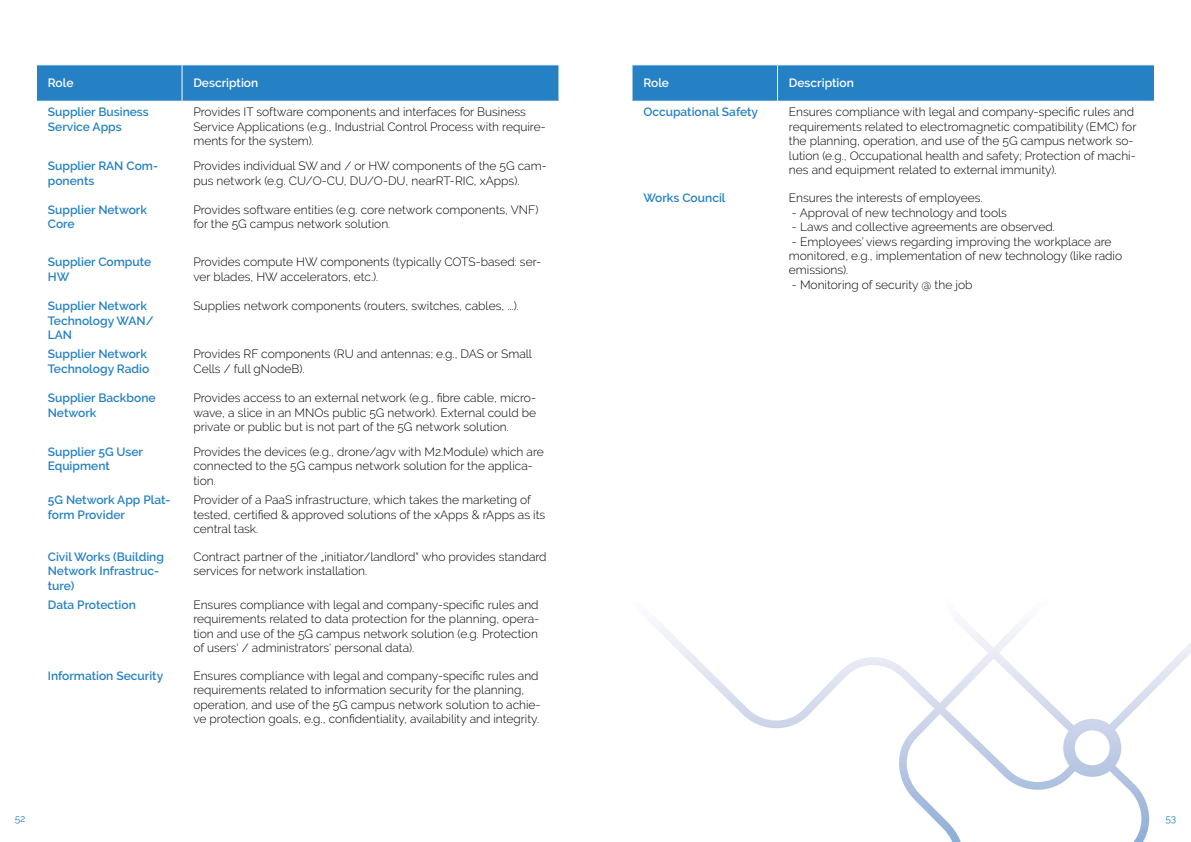
<style>
.page{position:relative;width:1191px;height:842px;background:#fff}
.page>*{position:absolute;margin:0;border:0;box-sizing:border-box;transform-origin:0 0}
.t1{font:300 12px/14.4px "Raleway";color:#000}
.t2{font:600 12px/14.4px "Raleway";color:#2581c4}
.t3{font:600 12px "Raleway";color:#fff}
.t4{font:10px "Raleway";color:#2581c4}
</style>
<div class="page">
<div style="left:37px;top:65px;width:521px;height:36px;background:#2581c4"></div>
<hr style="left:181px;top:65px;width:1px;height:36px;background:#fff">
<div style="left:632px;top:65px;width:522px;height:36px;background:#2581c4"></div>
<hr style="left:777px;top:65px;width:1px;height:36px;background:#fff">
<svg style="left:656px;top:627px;width:535px;height:215px"></svg>
<p class="t3" style="left:48px;top:76px;width:27px">Role</p>
<p class="t3" style="left:193px;top:76px;width:66px">Description</p>
<p class="t2" style="left:48px;top:105px;width:103px">Supplier Business<br>Service Apps</p>
<p class="t1" style="left:193px;top:105px;width:354px">Provides IT software components and interfaces for Business<br>Service Applications (e.g., Industrial Control Process with require&shy;ments for the system).</p>
<p class="t2" style="left:48px;top:159px;width:112px">Supplier RAN Com&shy;ponents</p>
<p class="t1" style="left:193px;top:159px;width:355px">Provides individual SW and / or HW components of the 5G cam&shy;pus network (e.g. CU/O-CU, DU/O-DU, nearRT-RIC, xApps).</p>
<p class="t2" style="left:48px;top:202px;width:101px">Supplier Network<br>Core</p>
<p class="t1" style="left:193px;top:202px;width:346px">Provides software entities (e.g. core network components, VNF) for the 5G campus network solution.</p>
<p class="t2" style="left:48px;top:255px;width:105px">Supplier Compute<br>HW</p>
<p class="t1" style="left:193px;top:255px;width:349px">Provides compute HW components (typically COTS-based: ser&shy;ver blades, HW accelerators, etc.).</p>
<p class="t2" style="left:48px;top:299px;width:107px">Supplier Network<br>Technology WAN/<br>LAN</p>
<p class="t1" style="left:193px;top:299px;width:327px">Supplies network components (routers, switches, cables, ...).</p>
<p class="t2" style="left:48px;top:347px;width:103px">Supplier Network<br>Technology Radio</p>
<p class="t1" style="left:193px;top:347px;width:340px">Provides RF components (RU and antennas; e.g., DAS or Small<br>Cells / full gNodeB).</p>
<p class="t2" style="left:48px;top:391px;width:109px">Supplier Backbone<br>Network</p>
<p class="t1" style="left:193px;top:391px;width:344px;text-align:justify">Provides access to an external network (e.g., fibre cable, micro&shy;wave, a slice in an MNOs public 5G network). External could be private or public but is not part of the 5G network solution.</p>
<p class="t2" style="left:48px;top:445px;width:97px">Supplier 5G User<br>Equipment</p>
<p class="t1" style="left:193px;top:444px;width:352px">Provides the devices (e.g., drone/agv with M2.Module) which are connected to the 5G campus network solution for the applica&shy;tion.</p>
<p class="t2" style="left:48px;top:493px;width:124px">5G Network App Plat&shy;form Provider</p>
<p class="t1" style="left:193px;top:493px;width:353px">Provider of a PaaS infrastructure, which takes the marketing of tested, certified &amp; approved solutions of the xApps &amp; rApps as its central task.</p>
<p class="t2" style="left:48px;top:549px;width:118px">Civil Works (Building<br>Network Infrastruc&shy;ture)</p>
<p class="t1" style="left:193px;top:549px;width:355px">Contract partner of the „initiator/landlord“ who provides standard services for network installation.</p>
<p class="t2" style="left:48px;top:597px;width:90px">Data Protection</p>
<p class="t1" style="left:193px;top:597px;width:347px;text-align:justify">Ensures compliance with legal and company-specific rules and requirements related to data protection for the planning, opera&shy;tion and use of the 5G campus network solution (e.g. Protection of users‘ / administrators‘ personal data).</p>
<p class="t2" style="left:48px;top:668px;width:117px">Information Security</p>
<p class="t1" style="left:193px;top:668px;width:349px">Ensures compliance with legal and company-specific rules and requirements related to information security for the planning, operation, and use of the 5G campus network solution to achie&shy;ve protection goals, e.g., confidentiality, availability and integrity.</p>
<p class="t3" style="left:643px;top:76px;width:27px">Role</p>
<p class="t3" style="left:789px;top:76px;width:66px">Description</p>
<p class="t2" style="left:643px;top:105px;width:116px">Occupational Safety</p>
<p class="t1" style="left:789px;top:105px;width:349px">Ensures compliance with legal and company-specific rules and requirements related to electromagnetic compatibility (EMC) for the planning, operation, and use of the 5G campus network so&shy;lution (e.g., Occupational health and safety; Protection of machi&shy;nes and equipment related to external immunity).</p>
<p class="t2" style="left:643px;top:191px;width:84px">Works Council</p>
<p class="t1" style="left:789px;top:191px;width:195px">Ensures the interests of employees.</p>
<p class="t1" style="left:792px;top:205px;width:217px">- Approval of new technology and tools</p>
<p class="t1" style="left:792px;top:220px;width:264px">- Laws and collective agreements are observed.</p>
<p class="t1" style="left:789px;top:234px;width:335px">- Employees’ views regarding improving the workplace are monitored, e.g., implementation of new technology (like radio emissions).</p>
<p class="t1" style="left:792px;top:277px;width:182px">- Monitoring of security @ the job</p>
<p class="t4" style="left:15px;top:812px;width:12px">52</p>
<p class="t4" style="left:1165px;top:812px;width:12px">53</p>
</div>
